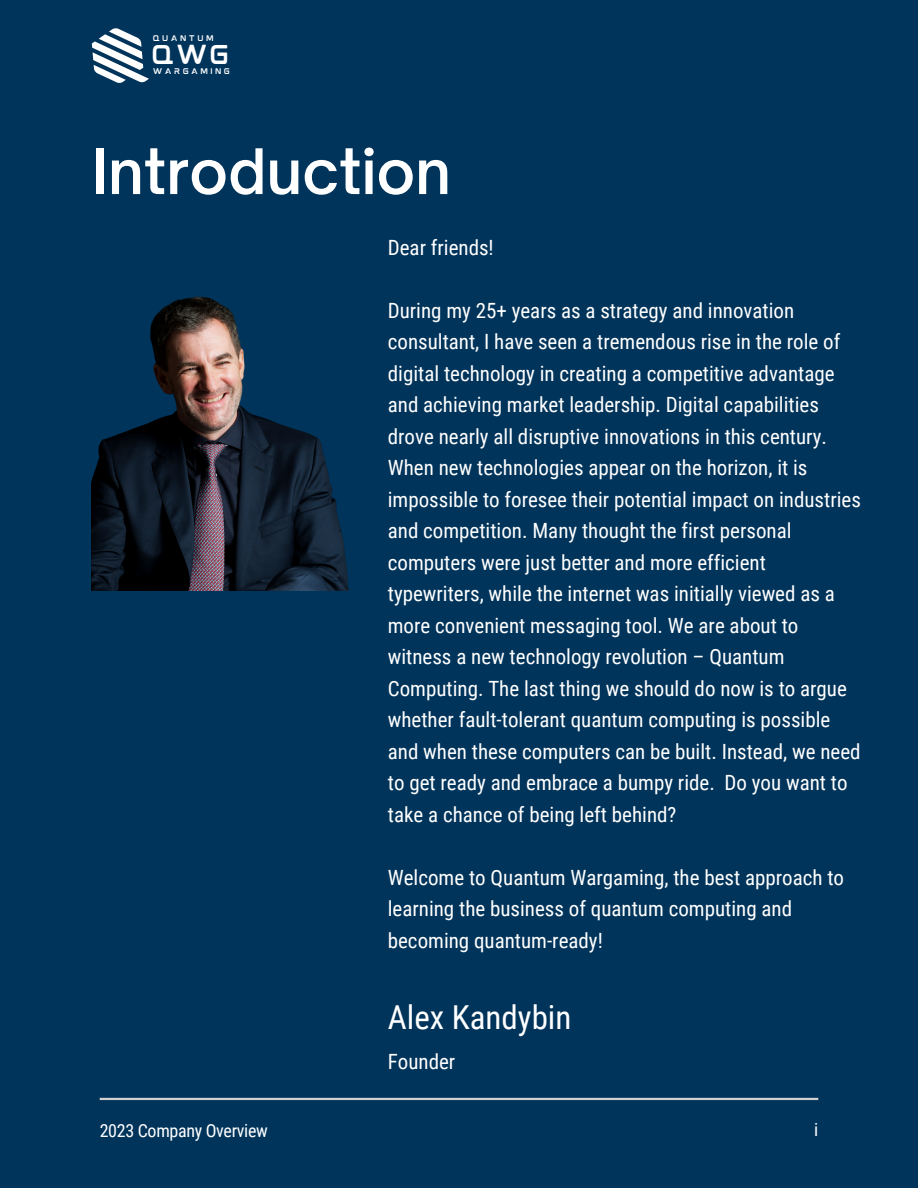
<style>
.page{position:relative;width:918px;height:1188px;background:#00345b}
.page>*{position:absolute;margin:0;border:0;box-sizing:border-box;transform-origin:0 0}
.t1{font:600 60px "Open Sauce One";color:#fff}
.t2{font:33px "Roboto Condensed";color:#fff}
.t3{font:23.1px "mokotoglitch";color:#fff}
.t4{font:21px/31.5px "Roboto Condensed";color:#fff}
.t5{font:18px "Roboto Condensed";letter-spacing:-.015em;color:#fff}
.t6{font:6.9px "mokotoglitch";letter-spacing:.305em;color:#fff}
</style>
<div class="page">
<hr style="left:100px;top:1098px;width:718px;height:2px;background:#d1d1d1">
<svg style="left:92px;top:28px;width:57px;height:55px"></svg>
<img style="left:92px;top:296px;width:257px;height:295px">
<h4 class="t6" style="left:153px;top:36px;width:63px">QUANTUM</h4>
<h2 class="t3" style="left:151px;top:47px;width:81px">QWG</h2>
<h4 class="t6" style="left:153px;top:69px;width:79px">WARGAMING</h4>
<p class="t1" style="left:92px;top:134px;width:361px">Introduction</p>
<h1 class="t4" style="left:388px;top:232px;width:107px">Dear friends!</h1>
<p class="t4" style="left:388px;top:295px;width:475px">During my 25+ years as a strategy and innovation consultant, I have seen a tremendous rise in the role of digital technology in creating a competitive advantage and achieving market leadership. Digital capabilities drove nearly all disruptive innovations in this century.<br>When new technologies appear on the horizon, it is impossible to foresee their potential impact on industries and competition. Many thought the first personal computers were just better and more efficient typewriters, while the internet was initially viewed as a more convenient messaging tool. We are about to witness a new technology revolution – Quantum Computing. The last thing we should do now is to argue whether fault-tolerant quantum computing is possible and when these computers can be built. Instead, we need to get ready and embrace a bumpy ride. Do you want to take a chance of being left behind?</p>
<h4 class="t4" style="left:388px;top:862px;width:458px">Welcome to Quantum Wargaming, the best approach to learning the business of quantum computing and becoming quantum-ready!</h4>
<h5 class="t5" style="left:100px;top:1120px;width:170px">2023 Company Overview</h5>
<p class="t2" style="left:388px;top:998px;width:185px">Alex Kandybin</p>
<h3 class="t4" style="left:388px;top:1046px;width:69px">Founder</h3>
<p class="t5" style="left:814px;top:1120px;width:6px">i</p>
</div>
